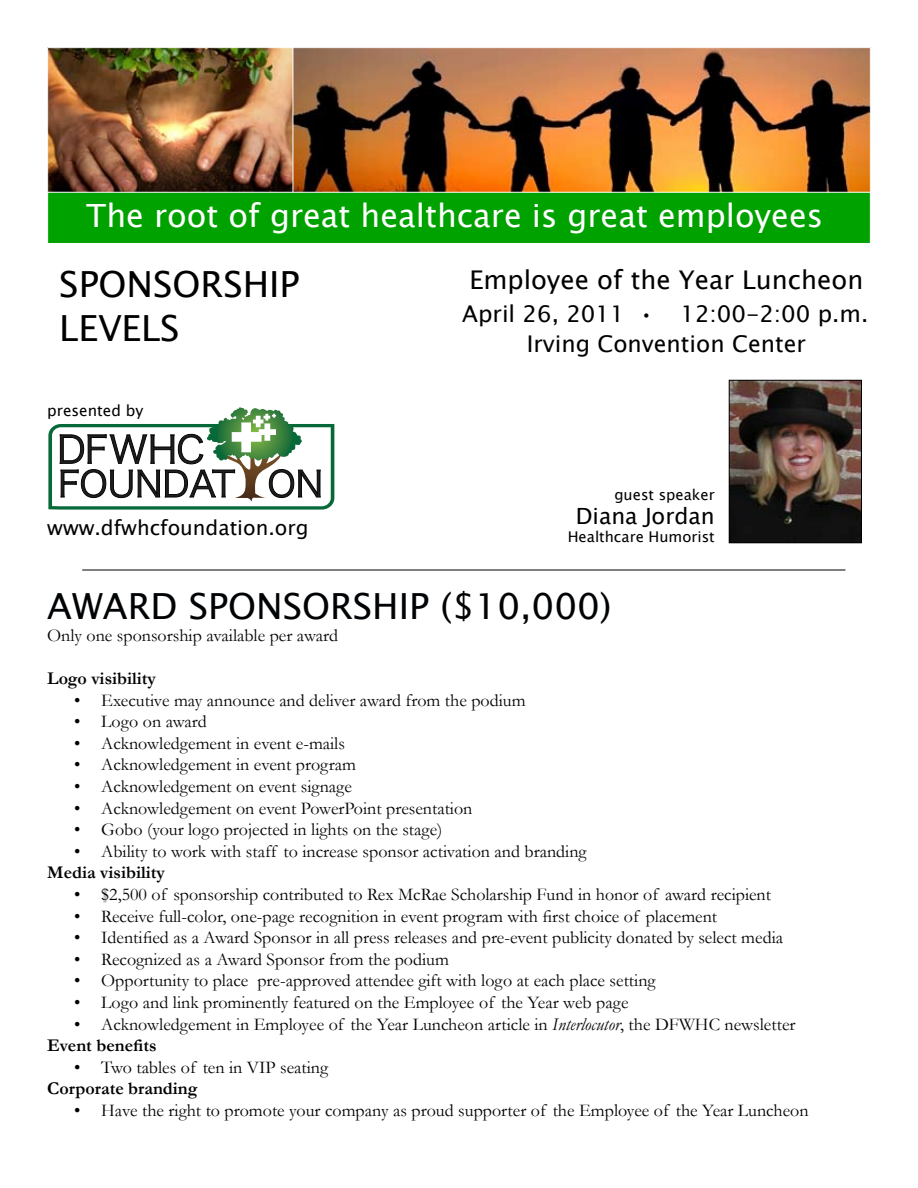
<style>
.page{position:relative;width:918px;height:1188px;background:#fff}
.page>*{position:absolute;margin:0;border:0;box-sizing:border-box;transform-origin:0 0}
.t1{font:36px "Lucida Sans Unicode";color:#000305}
.t2{font:36px/43.5px "Lucida Sans Unicode";color:#000}
.t3{font:31.95px "Lucida Sans Unicode";color:#fff}
.t4{font:25.8px "Lucida Sans Unicode";color:#000}
.t5{font:23.1px/29.8px "Lucida Sans Unicode";color:#000;text-align:center}
.t6{font:22.35px "Lucida Sans Unicode";color:#000}
.t7{font:20.4px "Lucida Sans Unicode";color:#000}
.t8{font:18px/21.6px "Garamond";color:#000305}
.t9{font:18px "Garamond";color:#000}
.t10{font:700 18px "Garamond";color:#000305}
.t11{font:700 18px "Garamond";color:#000}
.t12{font:15.3px "Lucida Sans Unicode";color:#000}
.t13{font:14.7px "Lucida Sans Unicode";color:#000}
.s1{font-style:italic}
.s2{font-weight:700;color:#000}
</style>
<div class="page">
<hr style="left:82px;top:570px;width:763px;height:1px;background:#000">
<img style="left:293px;top:49px;width:576px;height:143px">
<img style="left:49px;top:49px;width:242px;height:143px">
<div style="left:47px;top:47px;width:246px;height:153px;border:1px solid #fff"></div>
<img style="left:731px;top:382px;width:129px;height:159px">
<div style="left:729px;top:380px;width:133px;height:163px;border:1px solid #000"></div>
<div style="left:47px;top:192px;width:824px;height:52px;background:#00a200;border:1px solid #fff"></div>
<svg style="left:48px;top:407px;width:286px;height:103px"></svg>
<h2 class="t3" style="left:86px;top:190px;width:738px">The root of great healthcare is great employees</h2>
<h1 class="t2" style="left:59px;top:263px;width:242px">SPONSORSHIP<br>LEVELS</h1>
<h3 class="t4" style="left:469px;top:260px;width:395px">Employee of the Year Luncheon</h3>
<p class="t5" style="left:462px;top:299px;width:408px">April 26, 2011 • 12:00-2:00 p.m.<br>Irving Convention Center</p>
<p class="t12" style="left:47px;top:399px;width:98px">presented by</p>
<p class="t7" style="left:47px;top:512px;width:263px">www.dfwhcfoundation.org</p>
<p class="t13" style="left:614px;top:483px;width:102px">guest speaker</p>
<p class="t6" style="left:576px;top:498px;width:140px">Diana Jordan</p>
<p class="t13" style="left:568px;top:525px;width:149px">Healthcare Humorist</p>
<h1 class="t1" style="left:47px;top:578px;width:166px">AWARD SPONSORS</h1>
<h1 class="t1" style="left:372px;top:578px;width:241px">HIP ($10,000)</h1>
<p class="t8" style="left:47px;top:624px;width:292px">Only one sponsorship available per award</p>
<p class="t10" style="left:47px;top:666px;width:110px">Logo visibility</p>
<p class="t8" style="left:74px;top:689px;width:453px">• Executive may announce and deliver award from the podium</p>
<p class="t8" style="left:74px;top:710px;width:134px">• Logo on award</p>
<p class="t8" style="left:74px;top:732px;width:272px">• Acknowledgement in event e-mails</p>
<p class="t8" style="left:74px;top:753px;width:283px">• Acknowledgement in event program</p>
<p class="t8" style="left:74px;top:775px;width:279px">• Acknowledgement on event signage</p>
<p class="t8" style="left:74px;top:797px;width:400px">• Acknowledgement on event PowerPoint presentation</p>
<p class="t8" style="left:74px;top:818px;width:370px">• Gobo (your logo projected in lights on the stage)</p>
<p class="t8" style="left:74px;top:840px;width:514px">• Ability to work with staff to increase sponsor activation and branding</p>
<p class="t10" style="left:47px;top:860px;width:119px">Media visibility</p>
<p class="t8" style="left:74px;top:883px;width:698px">• $2,500 of sponsorship contributed to Rex McRae Scholarship Fund in honor of award recipient</p>
<p class="t8" style="left:74px;top:905px;width:644px">• Receive full-color, one-page recognition in event program with first choice of placement</p>
<p class="t8" style="left:74px;top:926px;width:710px">• Identified as a Award Sponsor in all press releases and pre-event publicity donated by select media</p>
<p class="t8" style="left:74px;top:948px;width:376px">• Recognized as a Award Sponsor from the podium</p>
<p class="t8" style="left:74px;top:969px;width:583px">• Opportunity to place pre-approved attendee gift with logo at each place setting</p>
<p class="t8" style="left:74px;top:991px;width:556px">• Logo and link prominently featured on the Employee of the Year web page</p>
<p class="t8" style="left:47px;top:1013px;width:750px;text-indent:27px">• Acknowledgement in Employee of the Year Luncheon article in <span class="s1">Interlocutor</span>, the DFWHC newsletter<br><span class="s2">Event benefits</span></p>
<p class="t9" style="left:74px;top:1055px;width:255px">• Two tables of ten in VIP seating</p>
<p class="t11" style="left:47px;top:1076px;width:152px">Corporate branding</p>
<p class="t9" style="left:74px;top:1098px;width:736px">• Have the right to promote your company as proud supporter of the Employee of the Year Luncheon</p>
</div>
